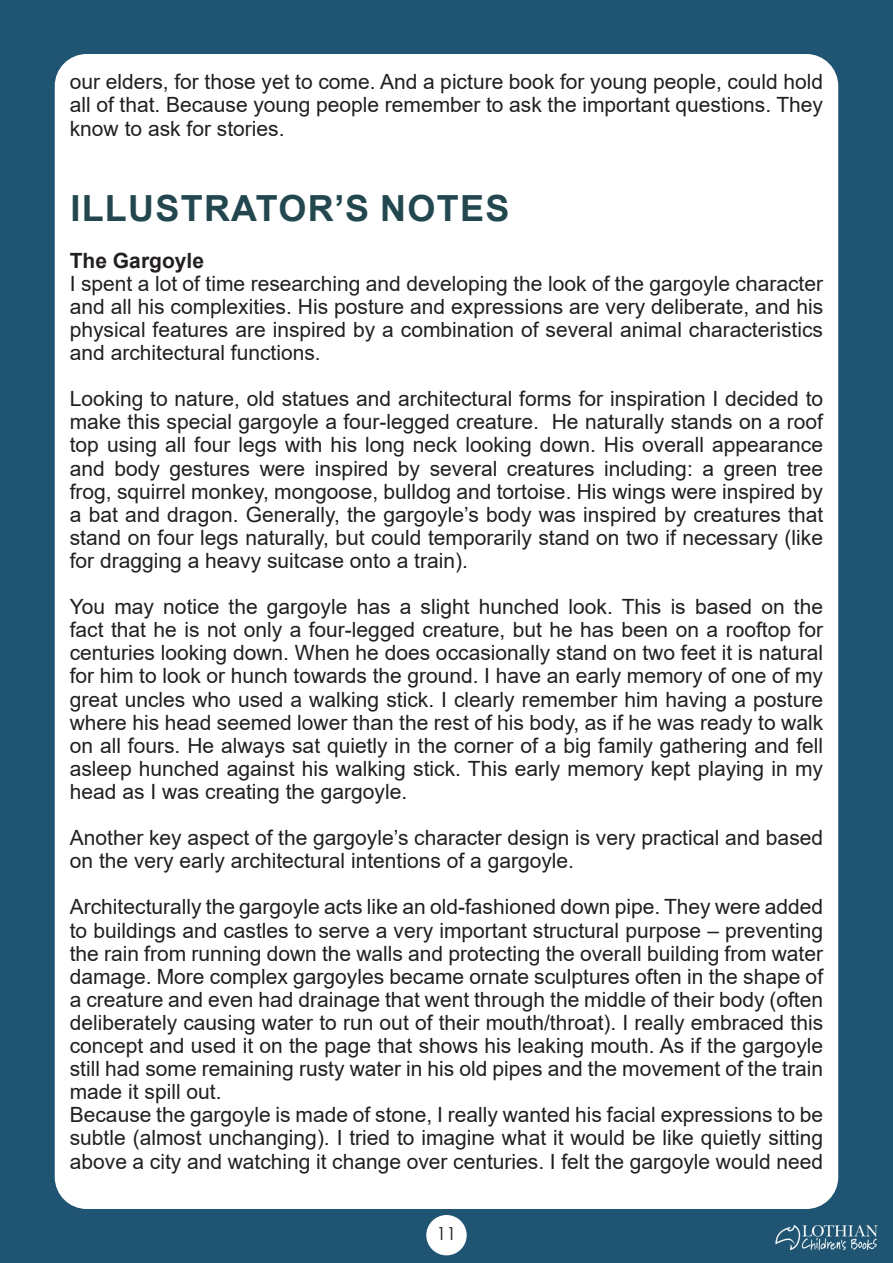
<style>
.page{position:relative;width:893px;height:1263px;background:#1f5472}
.page>*{position:absolute;margin:0;border:0;box-sizing:border-box;transform-origin:0 0}
.t1{font:700 36px "Arial";letter-spacing:.035em;color:#22474f}
.t2{font:21px/23.1px "Arial";color:#231f20;text-align:justify}
.t3{font:700 21px "Arial";color:#231f20}
.t4{font:18px "Century Gothic";color:#231f20}
</style>
<div class="page">
<div style="left:55px;top:54px;width:783px;height:1155px;background:#fff;border-radius:32px"></div>
<div style="left:426px;top:1215px;width:41px;height:40px;background:#fff;border-radius:50%"></div>
<img style="left:774px;top:1216px;width:105px;height:45px">
<p class="t2" style="left:70px;top:70px;width:755px">our elders, for those yet to come. And a picture book for young people, could hold all of that. Because young people remember to ask the important questions. They know to ask for stories.</p>
<h1 class="t1" style="left:70px;top:183px;width:440px">ILLUSTRATOR’S NOTES</h1>
<p class="t3" style="left:70px;top:245px;width:136px">The Gargoyle</p>
<p class="t2" style="left:70px;top:272px;width:755px">I spent a lot of time researching and developing the look of the gargoyle character and all his complexities. His posture and expressions are very deliberate, and his physical features are inspired by a combination of several animal characteristics and architectural functions.</p>
<p class="t2" style="left:70px;top:387px;width:755px">Looking to nature, old statues and architectural forms for inspiration I decided to make this special gargoyle a four-legged creature. He naturally stands on a roof top using all four legs with his long neck looking down. His overall appearance and body gestures were inspired by several creatures including: a green tree frog, squirrel monkey, mongoose, bulldog and tortoise. His wings were inspired by a bat and dragon. Generally, the gargoyle’s body was inspired by creatures that stand on four legs naturally, but could temporarily stand on two if necessary (like for dragging a heavy suitcase onto a train).</p>
<p class="t2" style="left:70px;top:595px;width:755px">You may notice the gargoyle has a slight hunched look. This is based on the fact that he is not only a four-legged creature, but he has been on a rooftop for centuries looking down. When he does occasionally stand on two feet it is natural for him to look or hunch towards the ground. I have an early memory of one of my great uncles who used a walking stick. I clearly remember him having a posture where his head seemed lower than the rest of his body, as if he was ready to walk on all fours. He always sat quietly in the corner of a big family gathering and fell asleep hunched against his walking stick. This early memory kept playing in my head as I was creating the gargoyle.</p>
<p class="t2" style="left:70px;top:826px;width:755px">Another key aspect of the gargoyle’s character design is very practical and based on the very early architectural intentions of a gargoyle.</p>
<p class="t2" style="left:70px;top:895px;width:755px;text-align:left">Architecturally the gargoyle acts like an old-fashioned down pipe. They were added to buildings and castles to serve a very important structural purpose – preventing the rain from running down the walls and protecting the overall building from water damage. More complex gargoyles became ornate sculptures often in the shape of a creature and even had drainage that went through the middle of their body (often deliberately causing water to run out of their mouth/throat). I really embraced this concept and used it on the page that shows his leaking mouth. As if the gargoyle still had some remaining rusty water in his old pipes and the movement of the train made it spill out.<br>Because the gargoyle is made of stone, I really wanted his facial expressions to be subtle (almost unchanging). I tried to imagine what it would be like quietly sitting above a city and watching it change over centuries. I felt the gargoyle would need</p>
<p class="t4" style="left:436px;top:1221px;width:21px">11</p>
</div>
